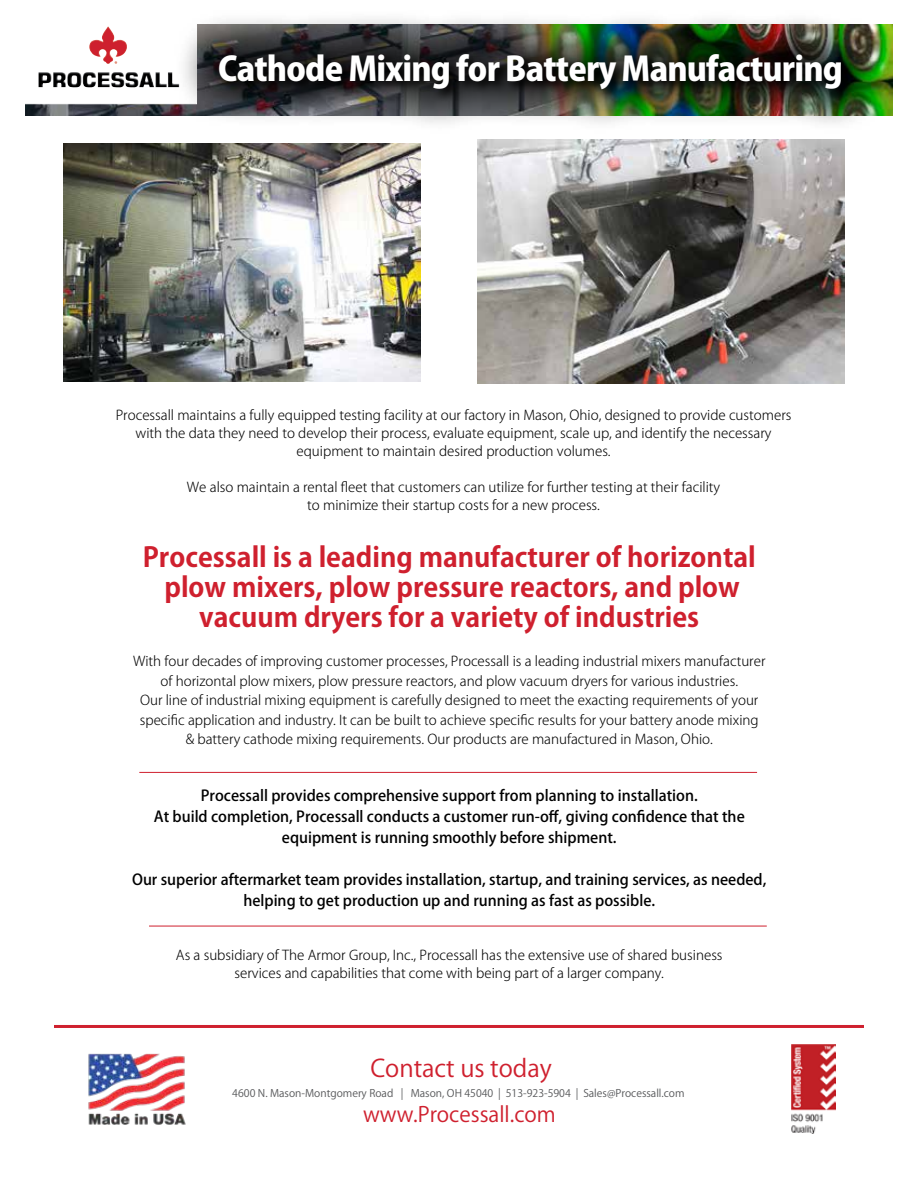
<style>
.page{position:relative;width:918px;height:1188px;background:#fff}
.page>*{position:absolute;margin:0;border:0;box-sizing:border-box;transform-origin:0 0}
.t1{font:800 33px "Koz Go Pro";letter-spacing:-.025em;color:#fff}
.t2{font:700 27px/30px "Koz Go Pro";color:#cf202e;text-align:center}
.t3{font:24px "Koz Go Pro";color:#cf202e}
.t4{font:21px "Koz Go Pro";color:#cf202e}
.t5{font:500 15px/21px "Koz Go Pro";color:#000;text-align:center}
.t6{font:300 13.5px/18px "Koz Go Pro";color:#000;text-align:center}
.t7{font:10.5px "Koz Go Pro";color:#58595b}
</style>
<div class="page">
<img style="left:791px;top:1044px;width:44px;height:90px">
<hr style="left:54px;top:1025px;width:810px;height:3px;background:#cf202e">
<img style="left:88px;top:1053px;width:98px;height:72px">
<img style="left:26px;top:24px;width:866px;height:92px">
<div style="left:17px;top:18px;width:180px;height:86px;background:#fff;border:1px solid #fff"></div>
<img style="left:67px;top:26px;width:60px;height:61px">
<div style="left:174px;top:9px;width:713px;height:124px;background:#000;opacity:.73"></div>
<img style="left:63px;top:144px;width:357px;height:238px">
<img style="left:478px;top:139px;width:366px;height:245px">
<hr style="left:139px;top:772px;width:618px;height:1px;background:#cf202e">
<hr style="left:149px;top:926px;width:618px;height:1px;background:#cf202e">
<h1 class="t1" style="left:218px;top:47px;width:626px">Cathode Mixing for Battery Manufacturing</h1>
<p class="t6" style="left:116px;top:406px;width:677px">Processall maintains a fully equipped testing facility at our factory in Mason, Ohio, designed to provide customers with the data they need to develop their process, evaluate equipment, scale up, and identify the necessary equipment to maintain desired production volumes.</p>
<p class="t6" style="left:187px;top:478px;width:535px">We also maintain a rental fleet that customers can utilize for further testing at their facility to minimize their startup costs for a new process.</p>
<h2 class="t2" style="left:143px;top:544px;width:615px">Processall is a leading manufacturer of horizontal plow mixers, plow pressure reactors, and plow vacuum dryers for a variety of industries</h2>
<p class="t6" style="left:133px;top:652px;width:634px;line-height:19.5px">With four decades of improving customer processes, Processall is a leading industrial mixers manufacturer of horizontal plow mixers, plow pressure reactors, and plow vacuum dryers for various industries.<br>Our line of industrial mixing equipment is carefully designed to meet the exacting requirements of your specific application and industry. It can be built to achieve specific results for your battery anode mixing<br>&amp; battery cathode mixing requirements. Our products are manufactured in Mason, Ohio.</p>
<p class="t5" style="left:154px;top:786px;width:593px">Processall provides comprehensive support from planning to installation.<br>At build completion, Processall conducts a customer run-off, giving confidence that the equipment is running smoothly before shipment.</p>
<p class="t5" style="left:132px;top:870px;width:636px">Our superior aftermarket team provides installation, startup, and training services, as needed, helping to get production up and running as fast as possible.</p>
<p class="t6" style="left:176px;top:946px;width:548px">As a subsidiary of The Armor Group, Inc., Processall has the extensive use of shared business services and capabilities that come with being part of a larger company.</p>
<h3 class="t3" style="left:370px;top:1052px;width:183px">Contact us today</h3>
<h3 class="t4" style="left:363px;top:1101px;width:194px">www.Processall.com</h3>
<p class="t7" style="left:232px;top:1087px;width:454px">4600 N. Mason-Montgomery Road | Mason, OH 45040 | 513-923-5904 | Sales@Processall.com</p>
</div>
